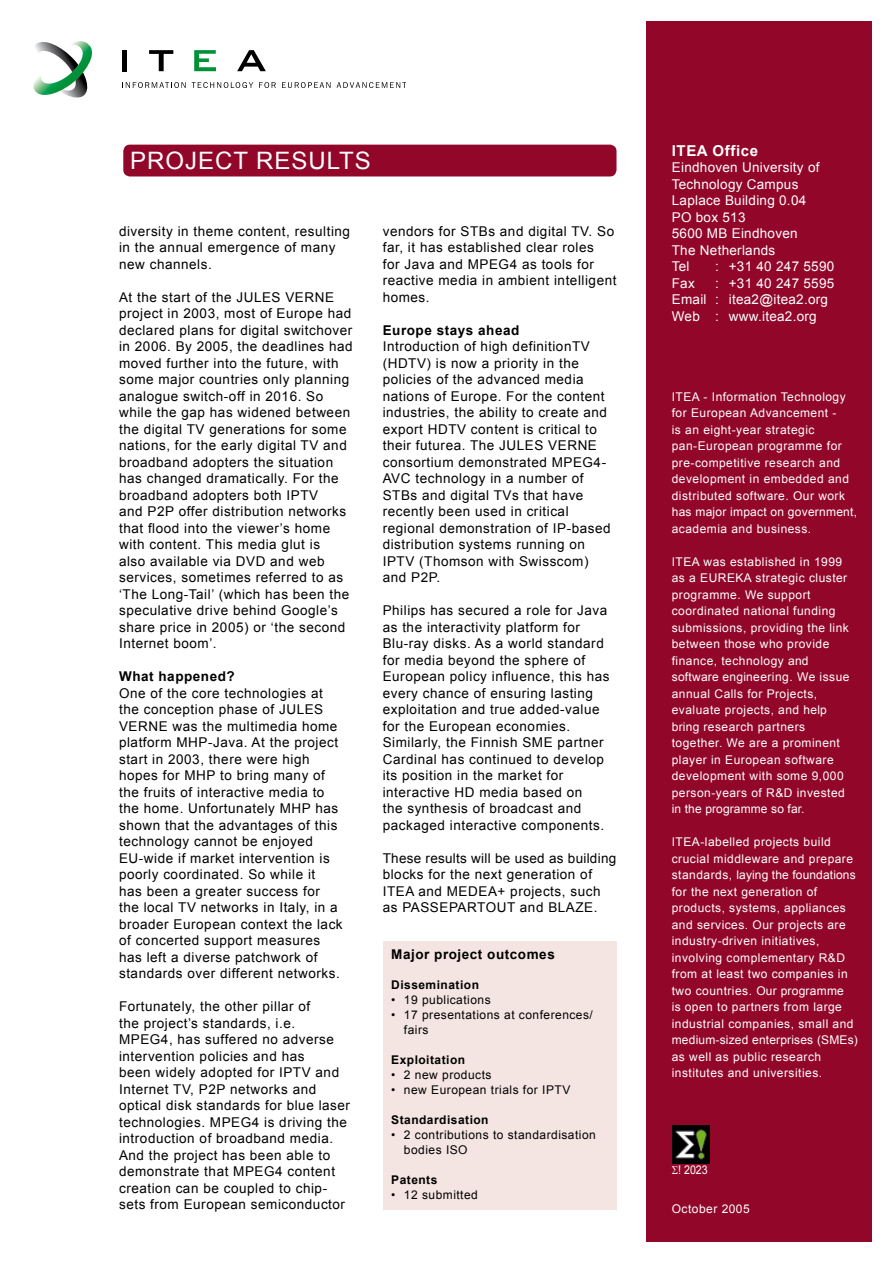
<style>
.page{position:relative;width:893px;height:1263px;background:#fff}
.page>*{position:absolute;margin:0;border:0;box-sizing:border-box;transform-origin:0 0}
.t1{font:24px "Arial";letter-spacing:.04em;color:#fff}
.t2{font:700 15px "Arial";letter-spacing:.04em;color:#fff}
.t3{font:13.5px/16.5px "Arial";letter-spacing:.04em;color:#000}
.t4{font:13.5px/16.5px "Arial";letter-spacing:.02em;color:#fff}
.t5{font:700 13.5px "Arial";letter-spacing:.04em;color:#000}
.t6{font:12px/16.5px "Arial";letter-spacing:.04em;color:#fff}
.t7{font:12px/15px "Arial";letter-spacing:.04em;color:#000}
.t8{font:700 12px "Arial";letter-spacing:.04em;color:#000}
.t9{font:12px "Arial";letter-spacing:.04em;color:#fff;scale:.89 1}
</style>
<div class="page">
<div style="left:646px;top:21px;width:226px;height:1221px;background:#920629"></div>
<div style="left:123px;top:145px;width:493px;height:31px;background:#920629;border-radius:7px"></div>
<svg style="left:122px;top:82px;width:64px;height:6px"></svg>
<svg style="left:192px;top:82px;width:61px;height:6px"></svg>
<svg style="left:259px;top:82px;width:17px;height:6px"></svg>
<svg style="left:282px;top:82px;width:48px;height:6px"></svg>
<svg style="left:337px;top:82px;width:69px;height:6px"></svg>
<div style="left:122px;top:50px;width:5px;height:21px;background:#000"></div>
<svg style="left:149px;top:50px;width:24px;height:21px"></svg>
<svg style="left:237px;top:50px;width:29px;height:21px"></svg>
<svg style="left:194px;top:50px;width:22px;height:21px"></svg>
<svg style="left:33px;top:41px;width:60px;height:57px"></svg>
<img style="left:672px;top:1125px;width:37px;height:38px">
<div style="left:383px;top:941px;width:234px;height:268px;background:#f4e5e2"></div>
<h1 class="t1" style="left:130px;top:145px;width:242px">PROJECT RESULTS</h1>
<p class="t3" style="left:119px;top:223px;width:233px">diversity in theme content, resulting in the annual emergence of many new channels.</p>
<p class="t3" style="left:119px;top:289px;width:235px">At the start of the JULES VERNE project in 2003, most of Europe had declared plans for digital switchover in 2006. By 2005, the deadlines had moved further into the future, with some major countries only planning analogue switch-off in 2016. So while the gap has widened between the digital TV generations for some nations, for the early digital TV and broadband adopters the situation has changed dramatically. For the broadband adopters both IPTV<br>and P2P offer distribution networks that flood into the viewer’s home with content. This media glut is<br>also available via DVD and web services, sometimes referred to as ‘The Long-Tail’ (which has been the speculative drive behind Google’s share price in 2005) or ‘the second Internet boom’.</p>
<p class="t5" style="left:119px;top:667px;width:117px">What happened?</p>
<p class="t3" style="left:119px;top:685px;width:225px">One of the core technologies at the conception phase of JULES<br>VERNE was the multimedia home platform MHP-Java. At the project start in 2003, there were high hopes for MHP to bring many of the fruits of interactive media to the home. Unfortunately MHP has shown that the advantages of this technology cannot be enjoyed<br>EU-wide if market intervention is poorly coordinated. So while it<br>has been a greater success for the local TV networks in Italy, in a broader European context the lack of concerted support measures has left a diverse patchwork of standards over different networks.</p>
<p class="t3" style="left:119px;top:998px;width:233px">Fortunately, the other pillar of<br>the project’s standards, i.e.<br>MPEG4, has suffered no adverse intervention policies and has<br>been widely adopted for IPTV and<br>Internet TV, P2P networks and optical disk standards for blue laser technologies. MPEG4 is driving the introduction of broadband media.<br>And the project has been able to demonstrate that MPEG4 content creation can be coupled to chip&shy;sets from European semiconductor</p>
<p class="t3" style="left:383px;top:223px;width:235px">vendors for STBs and digital TV. So far, it has established clear roles<br>for Java and MPEG4 as tools for reactive media in ambient intelligent homes.</p>
<p class="t5" style="left:383px;top:321px;width:138px">Europe stays ahead</p>
<p class="t3" style="left:383px;top:338px;width:229px">Introduction of high definitionTV (HDTV) is now a priority in the policies of the advanced media nations of Europe. For the content industries, the ability to create and export HDTV content is critical to their futurea. The JULES VERNE consortium demonstrated MPEG4-<br>AVC technology in a number of<br>STBs and digital TVs that have recently been used in critical regional demonstration of IP-based distribution systems running on<br>IPTV (Thomson with Swisscom) and P2P.</p>
<p class="t3" style="left:383px;top:602px;width:228px">Philips has secured a role for Java as the interactivity platform for<br>Blu-ray disks. As a world standard for media beyond the sphere of<br>European policy influence, this has every chance of ensuring lasting exploitation and true added-value for the European economies.<br>Similarly, the Finnish SME partner<br>Cardinal has continued to develop its position in the market for interactive HD media based on<br>the synthesis of broadcast and packaged interactive components.</p>
<p class="t3" style="left:383px;top:850px;width:235px">These results will be used as building blocks for the next generation of<br>ITEA and MEDEA+ projects, such as PASSEPARTOUT and BLAZE.</p>
<p class="t5" style="left:391px;top:946px;width:165px">Major project outcomes</p>
<p class="t8" style="left:391px;top:977px;width:89px">Dissemination</p>
<p class="t7" style="left:391px;top:993px;width:101px">• 19 publications</p>
<p class="t7" style="left:404px;top:1008px;width:190px;text-indent:-13px">• 17 presentations at conferences/ fairs</p>
<p class="t8" style="left:391px;top:1052px;width:75px">Exploitation</p>
<p class="t7" style="left:391px;top:1068px;width:102px">• 2 new products</p>
<p class="t7" style="left:391px;top:1083px;width:181px">• new European trials for IPTV</p>
<p class="t8" style="left:391px;top:1112px;width:99px">Standardisation</p>
<p class="t7" style="left:404px;top:1128px;width:193px;text-indent:-13px">• 2 contributions to standardisation bodies ISO</p>
<p class="t8" style="left:391px;top:1172px;width:48px">Patents</p>
<p class="t7" style="left:391px;top:1188px;width:88px">• 12 submitted</p>
<p class="t2" style="left:672px;top:140px;width:88px">ITEA Office</p>
<p class="t4" style="left:672px;top:159px;width:149px">Eindhoven University of<br>Technology Campus<br>Laplace Building 0.04<br>PO box 513<br>5600 MB Eindhoven<br>The Netherlands<br>Tel</p>
<p class="t4" style="left:715px;top:258px;width:120px">: +31 40 247 5590</p>
<p class="t4" style="left:672px;top:275px;width:164px;text-indent:43px">: +31 40 247 5595<br>Email : itea2@itea2.org<br>Web : www.itea2.org</p>
<p class="t4" style="left:672px;top:275px;width:25px">Fax</p>
<p class="t6" style="left:672px;top:388px;width:187px">ITEA - Information Technology for European Advancement -<br>is an eight-year strategic pan-European programme for pre-competitive research and development in embedded and distributed software. Our work has major impact on government, academia and business.</p>
<p class="t6" style="left:672px;top:553px;width:179px">ITEA was established in 1999 as a EUREKA strategic cluster programme. We support coordinated national funding submissions, providing the link between those who provide finance, technology and software engineering. We issue annual Calls for Projects, evaluate projects, and help bring research partners together. We are a prominent player in European software development with some 9,000 person-years of R&amp;D invested in the programme so far.</p>
<p class="t6" style="left:672px;top:834px;width:188px">ITEA-labelled projects build crucial middleware and prepare standards, laying the foundations for the next generation of products, systems, appliances and services. Our projects are industry-driven initiatives, involving complementary R&amp;D from at least two companies in two countries. Our programme<br>is open to partners from large industrial companies, small and medium-sized enterprises (SMEs) as well as public research institutes and universities.</p>
<p class="t9" style="left:678px;top:1162px;width:35px">! 2023</p>
<p class="t6" style="left:672px;top:1200px;width:79px">October 2005</p>
</div>
